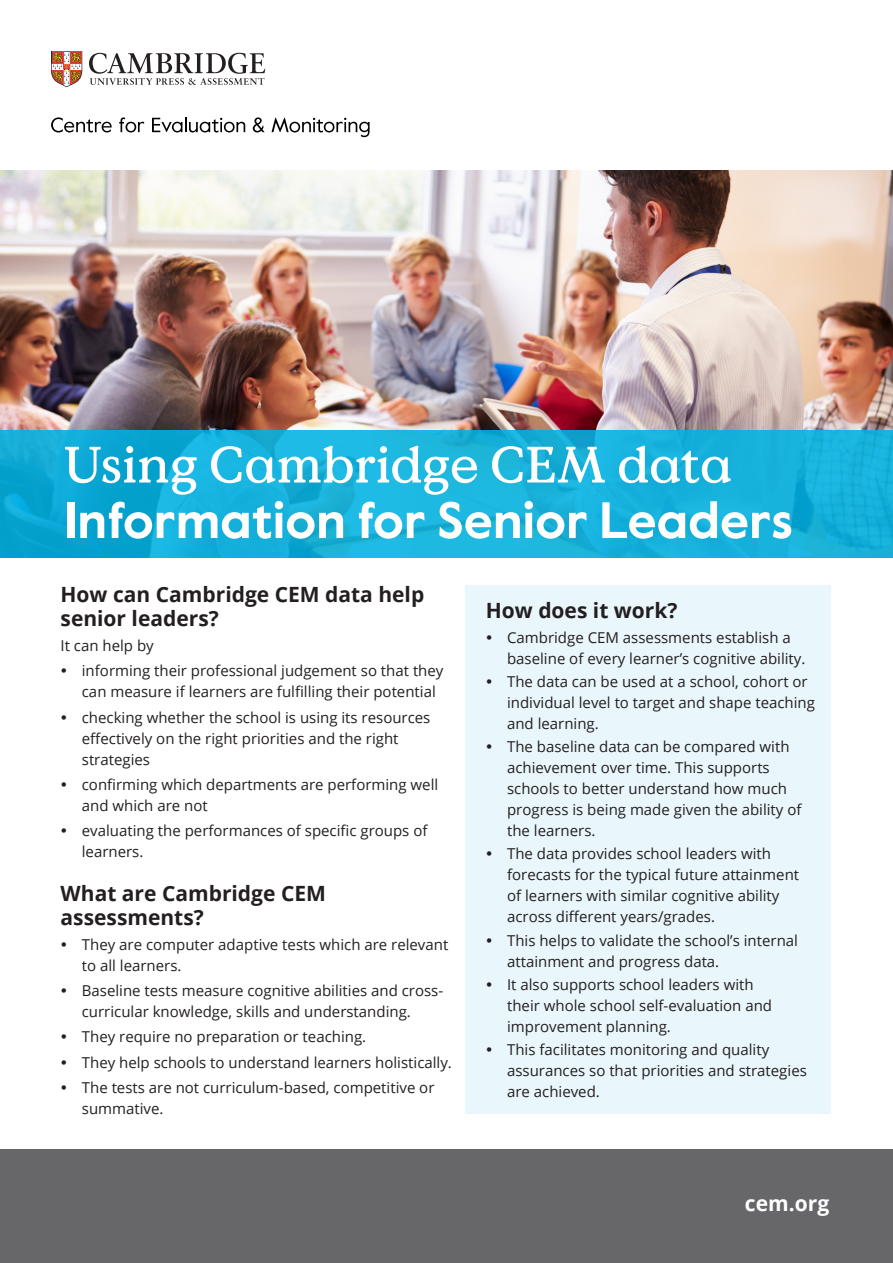
<style>
.page{position:relative;width:893px;height:1263px;background:#fff}
.page>*{position:absolute;margin:0;border:0;box-sizing:border-box;transform-origin:0 0}
.t1{font:700 51px/55.5px "Value Sans Pro";color:#fff}
.Heads{font:700 21px/24px "Open Sans";color:#231f20}
.t2{font:700 21px "Open Sans";color:#fff}
.Body{font:15px/21px "Open Sans";color:#231f20}
.s1{font-family:"Value Serif Pro";font-weight:500}
</style>
<div class="page">
<div style="left:0;top:1149px;width:893px;height:114px;background:#67676a"></div>
<div style="left:466px;top:586px;width:365px;height:528px;background:#e7f5fb"></div>
<svg style="left:51px;top:51px;width:31px;height:36px"></svg>
<svg style="left:89px;top:53px;width:176px;height:32px"></svg>
<svg style="left:51px;top:117px;width:61px;height:15px"></svg>
<svg style="left:119px;top:117px;width:25px;height:15px"></svg>
<svg style="left:152px;top:117px;width:93px;height:15px"></svg>
<svg style="left:253px;top:117px;width:12px;height:15px"></svg>
<svg style="left:271px;top:118px;width:99px;height:19px"></svg>
<img style="left:0;top:170px;width:893px;height:260px">
<svg style="left:0;top:430px;width:893px;height:128px;background:#15b0da"></svg>
<p class="t1" style="left:64px;top:439px;width:730px"><span class="s1">Using Cambridge CEM data<br></span>Information for Senior Leaders</p>
<p class="Heads" style="left:61px;top:582px;width:365px">How can Cambridge CEM data help senior leaders?</p>
<p class="Body" style="left:61px;top:635px;width:95px">It can help by</p>
<p class="Body" style="left:82px;top:660px;width:363px">informing their professional judgement so that they can measure if learners are fulfilling their potential</p>
<p class="Body" style="left:82px;top:706px;width:350px">checking whether the school is using its resources effectively on the right priorities and the right strategies</p>
<p class="Body" style="left:82px;top:773px;width:358px">confirming which departments are performing well and which are not</p>
<p class="Body" style="left:82px;top:820px;width:347px">evaluating the performances of specific groups of learners.</p>
<p class="Heads" style="left:61px;top:880px;width:267px">What are Cambridge CEM assessments?</p>
<p class="Body" style="left:82px;top:933px;width:368px">They are computer adaptive tests which are relevant to all learners.</p>
<p class="Body" style="left:82px;top:980px;width:363px">Baseline tests measure cognitive abilities and cross&shy;curricular knowledge, skills and understanding.</p>
<p class="Body" style="left:82px;top:1026px;width:286px">They require no preparation or teaching.</p>
<p class="Body" style="left:82px;top:1051px;width:372px">They help schools to understand learners holistically.</p>
<p class="Body" style="left:82px;top:1076px;width:354px">The tests are not curriculum-based, competitive or summative.</p>
<p class="Heads" style="left:486px;top:598px;width:193px">How does it work?</p>
<p class="Body" style="left:507px;top:627px;width:300px">Cambridge CEM assessments establish a baseline of every learner’s cognitive ability.</p>
<p class="Body" style="left:507px;top:671px;width:309px">The data can be used at a school, cohort or individual level to target and shape teaching and learning.</p>
<p class="Body" style="left:507px;top:736px;width:296px">The baseline data can be compared with achievement over time. This supports schools to better understand how much progress is being made given the ability of the learners.</p>
<p class="Body" style="left:507px;top:843px;width:294px">The data provides school leaders with forecasts for the typical future attainment of learners with similar cognitive ability across different years/grades.</p>
<p class="Body" style="left:507px;top:929px;width:292px">This helps to validate the school’s internal attainment and progress data.</p>
<p class="Body" style="left:507px;top:973px;width:267px">It also supports school leaders with their whole school self-evaluation and improvement planning.</p>
<p class="Body" style="left:507px;top:1038px;width:301px">This facilitates monitoring and quality assurances so that priorities and strategies are achieved.</p>
<h2 class="t2" style="left:745px;top:1189px;width:86px">cem.org</h2>
</div>
